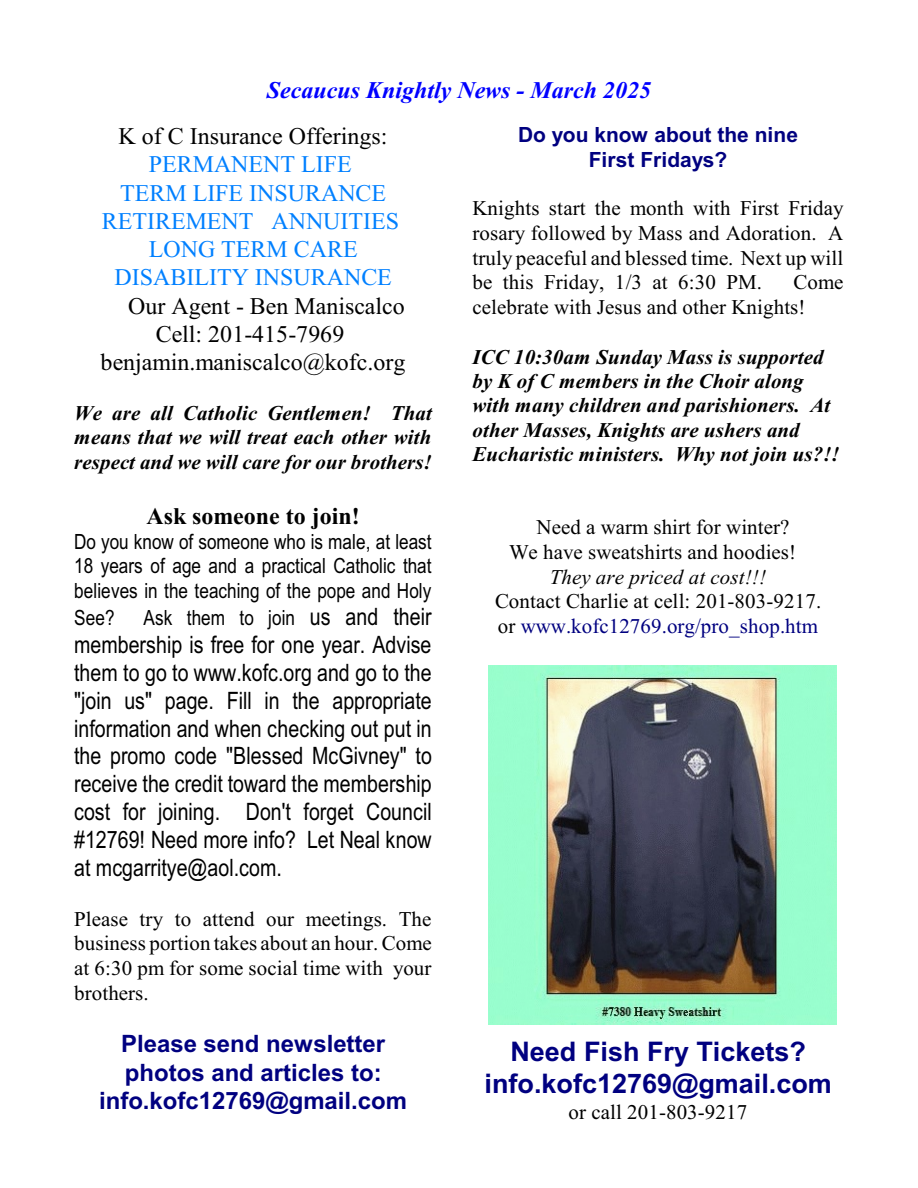
<style>
.page{position:relative;width:918px;height:1188px;background:#fff}
.page>*{position:absolute;margin:0;border:0;box-sizing:border-box;transform-origin:0 0}
.t1{font:700 27px/32.1px "Arial";color:#000080;text-align:center}
.t2{font:24px/27.9px "Arial Narrow";color:#000;text-align:justify}
.t3{font:24px "Times New Roman";color:#000}
.t4{font:24px/28.2px "Times New Roman";color:#0080ff;text-align:center}
.t5{font:700 24px/28.2px "Arial";color:#000080;text-align:center}
.t6{font:italic 700 24px "Times New Roman";color:#00f}
.t7{font:700 24px "Times New Roman";color:#000}
.t8{font:21px/24.6px "Times New Roman";letter-spacing:.005em;color:#000}
.t9{font:italic 700 21px/24.3px "Times New Roman";letter-spacing:.005em;color:#000;text-align:justify}
.t10{font:21px/24.3px "Arial Narrow";color:#000;text-align:justify}
.t11{font:700 21px/24.9px "Arial";color:#000080;text-align:center}
.t12{font:italic 21px "Times New Roman";letter-spacing:.005em;color:#000}
.s1{font-size:24px}
.s2{color:#000080}
</style>
<div class="page">
<img style="left:488px;top:666px;width:349px;height:358px">
<p class="t6" style="left:267px;top:82px;width:386px">Secaucus Knightly News - March 2025</p>
<p class="t3" style="left:118px;top:127px;width:271px">K of C Insurance Offerings:</p>
<p class="t4" style="left:102px;top:152px;width:299px">PERMANENT LIFE<br>TERM LIFE INSURANCE<br>RETIREMENT ANNUITIES<br>LONG TERM CARE<br>DISABILITY INSURANCE</p>
<p class="t3" style="left:128px;top:297px;width:278px">Our Agent - Ben Maniscalco</p>
<p class="t3" style="left:156px;top:325px;width:190px">Cell: 201-415-7969</p>
<p class="t3" style="left:101px;top:353px;width:306px">benjamin.maniscalco@kofc.org</p>
<p class="t9" style="left:74px;top:403px;width:359px">We are all Catholic Gentlemen! That means that we will treat each other with respect and we will care for our brothers!</p>
<p class="t7" style="left:147px;top:508px;width:215px">Ask someone to join!</p>
<p class="t10" style="left:74px;top:532px;width:359px">Do you know of someone who is male, at least 18 years of age and a practical Catholic that believes in the teaching of the pope and Holy</p>
<p class="t10" style="left:74px;top:607px;width:42px">See?</p>
<p class="t10" style="left:144px;top:607px;width:290px">Ask them to join <span class="s1">us and their</span></p>
<p class="t2" style="left:74px;top:633px;width:359px">membership is free for one year. Advise them to go to www.kofc.org and go to the "join us" page. Fill in the appropriate information and when checking out put in the promo code "Blessed McGivney" to receive the credit toward the membership cost for joining. Don't forget Council #12769! Need more info? Let Neal know at mcgarritye@aol.com.</p>
<p class="t8" style="left:74px;top:908px;width:359px;text-align:justify">Please try to attend our meetings. The business portion takes about an hour. Come at 6:30 pm for some social time with your brothers.</p>
<p class="t5" style="left:99px;top:1032px;width:309px">Please send newsletter photos and articles to: info.kofc12769@gmail.com</p>
<p class="t11" style="left:518px;top:124px;width:281px">Do you know about the nine<br>First Fridays?</p>
<p class="t8" style="left:472px;top:198px;width:373px;text-align:justify">Knights start the month with First Friday rosary followed by Mass and Adoration. A truly peaceful and blessed time. Next up will be this Friday, 1/3 at 6:30 PM.</p>
<p class="t8" style="left:472px;top:272px;width:373px;text-indent:321px">Come celebrate with Jesus and other Knights!</p>
<p class="t9" style="left:472px;top:347px;width:369px;text-align:left">ICC 10:30am Sunday Mass is supported by K of C members in the Choir along with many children and parishioners. At other Masses, Knights are ushers and Eucharistic ministers. Why not join us?!!</p>
<p class="t8" style="left:509px;top:517px;width:289px;text-indent:28px">Need a warm shirt for winter?<br>We have sweatshirts and hoodies!</p>
<p class="t12" style="left:550px;top:569px;width:218px">They are priced at cost!!!</p>
<p class="t8" style="left:495px;top:591px;width:328px">Contact Charlie at cell: 201-803-9217. or <span class="s2">www.kofc12769.org/pro_shop.htm</span></p>
<p class="t1" style="left:485px;top:1038px;width:349px">Need Fish Fry Tickets? info.kofc12769@gmail.com</p>
<p class="t8" style="left:569px;top:1102px;width:180px">or call 201-803-9217</p>
</div>
